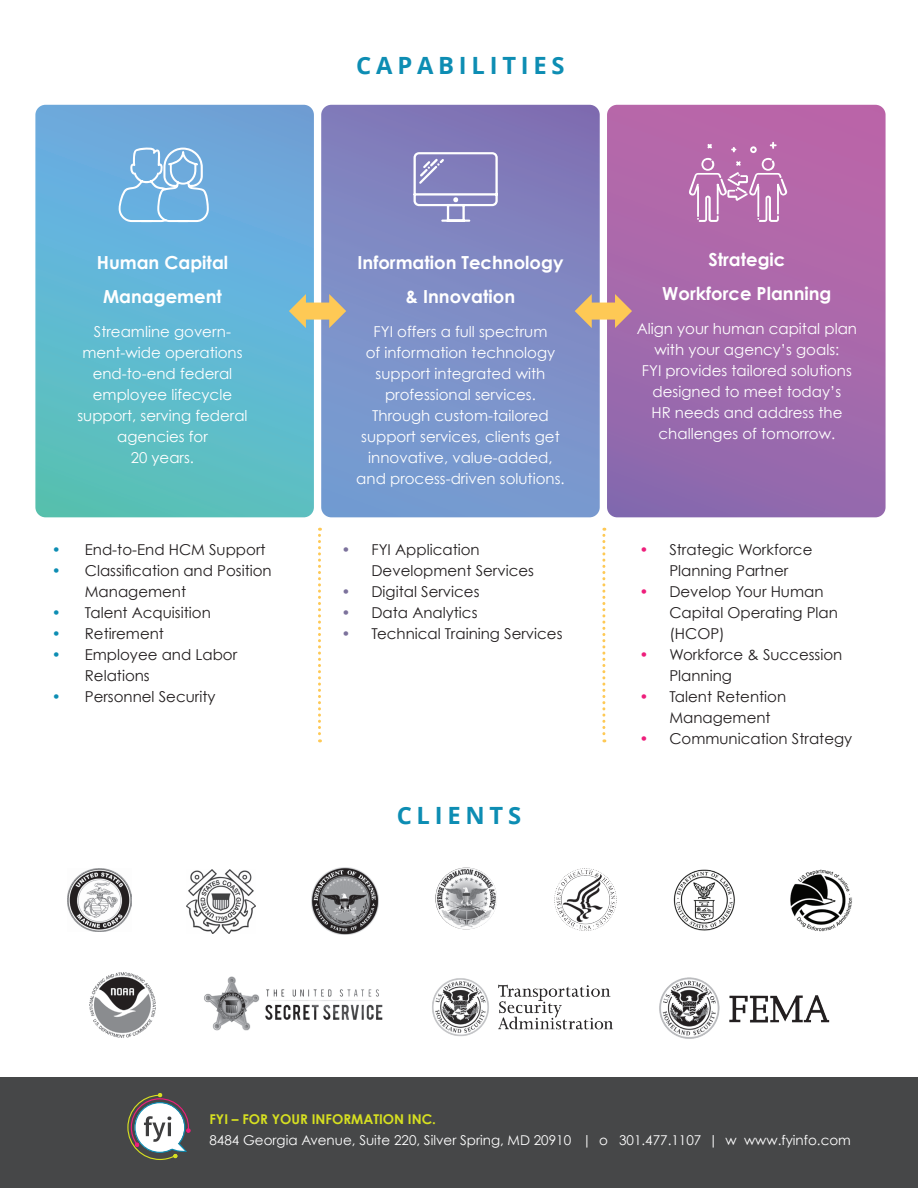
<style>
.page{position:relative;width:918px;height:1188px;background:#fff}
.page>*{position:absolute;margin:0;border:0;box-sizing:border-box;transform-origin:0 0}
.t1{font:115.35px "Designball Electronic Device 01";color:#fff}
.t2{font:102px "Designball Users 01";color:#fff}
.t3{font:96.45px "Designball Communication 01";color:#fff}
.t4{font:700 23.7px "Open Sans";letter-spacing:.2em;color:#0d8db3}
.t5{font:700 18px/33.9px "Century Gothic";color:#fff;text-align:center}
.t6{font:15px/21px "Century Gothic";color:#fff;text-align:center}
.t7{font:15px/21px "Century Gothic";color:#231f20}
.t8{font:13.5px "Century Gothic";color:#fff}
.t9{font:700 13.5px "Century Gothic";color:#d6df21}
.s1{color:#0d8db3}
.s2{color:#7c729c}
.s3{color:#ee1e7b}
</style>
<div class="page">
<svg style="left:321px;top:105px;width:279px;height:412px;background:#7d8bc5"></svg>
<svg style="left:607px;top:105px;width:279px;height:412px;background:#a669ab"></svg>
<svg style="left:35px;top:105px;width:279px;height:412px;background:#63b5d1"></svg>
<svg style="left:289px;top:294px;width:57px;height:34px;background:#c0bb96"></svg>
<svg style="left:575px;top:294px;width:57px;height:34px;background:#cfa98a"></svg>
<img style="left:791px;top:869px;width:61px;height:62px">
<img style="left:673px;top:869px;width:62px;height:62px">
<img style="left:89px;top:972px;width:67px;height:66px">
<img style="left:659px;top:978px;width:171px;height:61px">
<img style="left:312px;top:868px;width:67px;height:66px">
<img style="left:186px;top:870px;width:70px;height:64px">
<img style="left:432px;top:978px;width:182px;height:58px">
<img style="left:204px;top:976px;width:179px;height:55px">
<img style="left:554px;top:868px;width:63px;height:63px">
<img style="left:435px;top:868px;width:62px;height:61px;border-radius:31px">
<img style="left:68px;top:868px;width:63px;height:64px">
<svg style="left:602px;top:528px;width:3px;height:214px"></svg>
<div style="left:0;top:1078px;width:918px;height:110px;background:#464748"></div>
<svg style="left:127px;top:1093px;width:64px;height:67px"></svg>
<svg style="left:318px;top:528px;width:3px;height:214px"></svg>
<h3 class="t4" style="left:356px;top:49px;width:210px">CAPABILITIES</h3>
<h2 class="t2" style="left:113px;top:139px;width:104px">p</h2>
<h1 class="t1" style="left:398px;top:119px;width:117px">A</h1>
<h3 class="t3" style="left:689px;top:137px;width:98px">i</h3>
<p class="t5" style="left:97px;top:246px;width:133px">Human Capital<br>Management</p>
<p class="t6" style="left:77px;top:321px;width:172px">Streamline govern&shy;ment-wide operations end-to-end federal employee lifecycle support, serving federal agencies for<br>20 years.</p>
<p class="t7" style="left:52px;top:538px;width:215px"><span class="s1">•</span> End-to-End HCM Support</p>
<p class="t7" style="left:85px;top:559px;width:188px;text-indent:-33px"><span class="s1">•</span> Classification and Position<br>Management</p>
<p class="t7" style="left:52px;top:601px;width:161px"><span class="s1">•</span> Talent Acquisition</p>
<p class="t7" style="left:52px;top:622px;width:114px"><span class="s1">•</span> Retirement</p>
<p class="t7" style="left:85px;top:643px;width:154px;text-indent:-33px"><span class="s1">•</span> Employee and Labor<br>Relations</p>
<p class="t7" style="left:52px;top:685px;width:165px"><span class="s1">•</span> Personnel Security</p>
<p class="t5" style="left:358px;top:246px;width:207px">Information Technology &amp; Innovation</p>
<p class="t6" style="left:356px;top:321px;width:210px">FYI offers a full spectrum<br>of information technology support integrated with professional services.<br>Through custom-tailored support services, clients get innovative, value-added, and process-driven solutions.</p>
<p class="t7" style="left:371px;top:538px;width:164px;text-indent:-30px"><span class="s2">•</span> FYI Application<br>Development Services</p>
<p class="t7" style="left:341px;top:580px;width:140px"><span class="s2">•</span> Digital Services</p>
<p class="t7" style="left:341px;top:601px;width:138px"><span class="s2">•</span> Data Analytics</p>
<p class="t7" style="left:341px;top:622px;width:223px"><span class="s2">•</span> Technical Training Services</p>
<h3 class="t4" style="left:397px;top:798px;width:126px">CLIENTS</h3>
<p class="t5" style="left:662px;top:243px;width:171px">Strategic<br>Workforce Planning</p>
<p class="t6" style="left:637px;top:318px;width:222px">Align your human capital plan with your agency’s goals:<br>FYI provides tailored solutions designed to meet today’s<br>HR needs and address the challenges of tomorrow.</p>
<p class="t7" style="left:639px;top:538px;width:175px;text-align:center"><span class="s3">•</span> Strategic Workforce<br>Planning Partner</p>
<p class="t7" style="left:669px;top:580px;width:170px;text-indent:-30px"><span class="s3">•</span> Develop Your Human<br>Capital Operating Plan (HCOP)</p>
<p class="t7" style="left:669px;top:643px;width:174px;text-indent:-30px"><span class="s3">•</span> Workforce &amp; Succession<br>Planning</p>
<p class="t7" style="left:669px;top:685px;width:118px;text-indent:-30px"><span class="s3">•</span> Talent Retention<br>Management</p>
<p class="t7" style="left:639px;top:727px;width:214px"><span class="s3">•</span> Communication Strategy</p>
<p class="t9" style="left:210px;top:1111px;width:228px">FYI – FOR YOUR INFORMATION INC.</p>
<p class="t8" style="left:210px;top:1132px;width:643px">8484 Georgia Avenue, Suite 220, Silver Spring, MD 20910 | o 301.477.1107 | w www.fyinfo.com</p>
</div>
